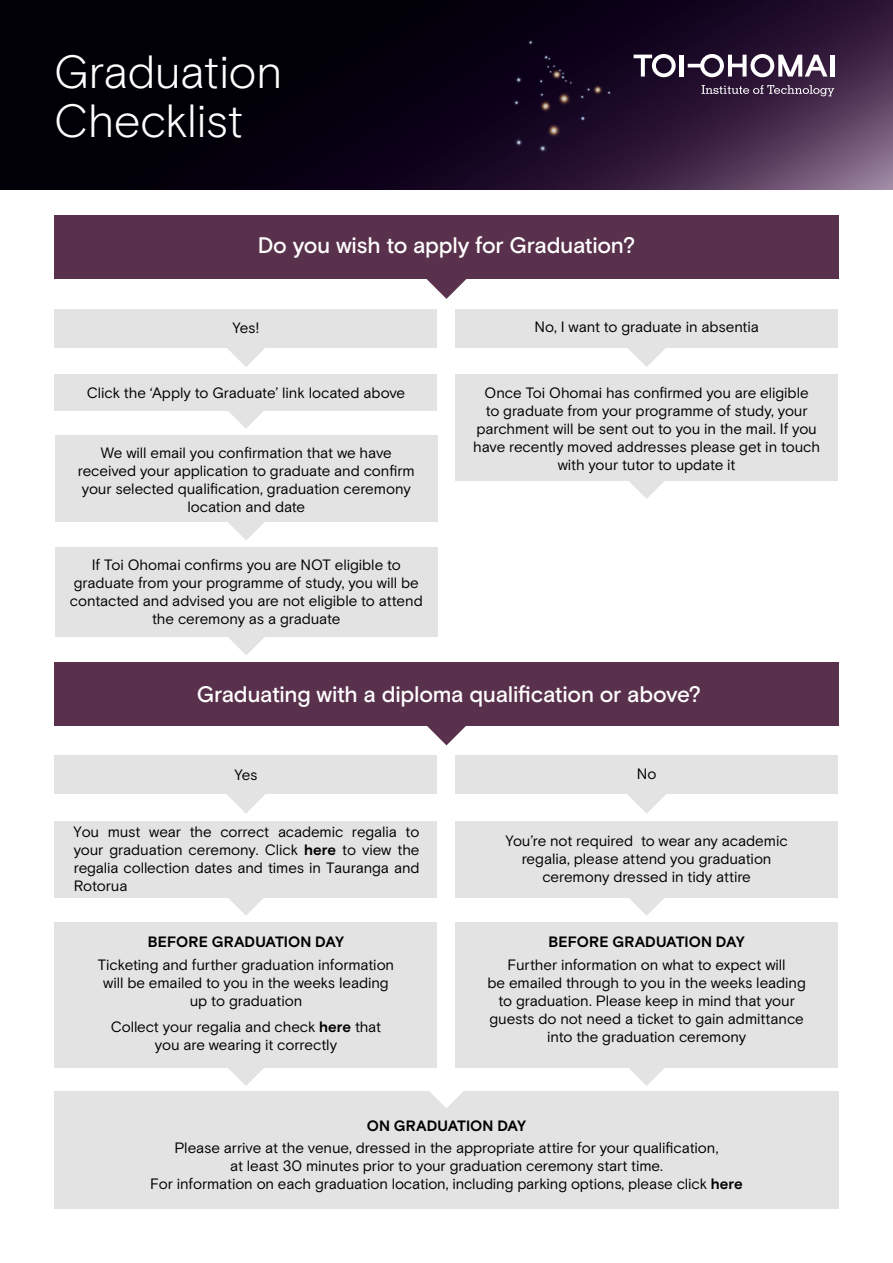
<style>
.page{position:relative;width:893px;height:1263px;background:#fff}
.page>*{position:absolute;margin:0;border:0;box-sizing:border-box;transform-origin:0 0}
.t1{font:300 46.5px/49.5px "Basis Grotesque Pro";letter-spacing:-.005em;color:#fff}
.t2{font:500 22.5px "Basis Grotesque Pro";letter-spacing:-.015em;color:#fff}
.t3{font:15px/18px "Basis Grotesque Pro";letter-spacing:-.005em;color:#000;text-align:center}
.t4{font:700 15px "Basis Grotesque Pro";letter-spacing:.005em;color:#000}
.s1{font-weight:700}
</style>
<div class="page">
<img style="left:0;top:0;width:893px;height:189px">
<img style="left:482px;top:24px;width:154px;height:140px">
<svg style="left:634px;top:54px;width:42px;height:23px"></svg>
<hr style="left:680px;top:55px;width:4px;height:22px;background:#fff">
<hr style="left:830px;top:55px;width:4px;height:22px;background:#fff">
<svg style="left:688px;top:54px;width:139px;height:23px"></svg>
<svg style="left:701px;top:85px;width:133px;height:11px"></svg>
<svg style="left:229px;top:411px;width:34px;height:17px"></svg>
<svg style="left:426px;top:279px;width:41px;height:20px"></svg>
<div style="left:54px;top:215px;width:785px;height:64px;background:#5a314c"></div>
<svg style="left:626px;top:347px;width:42px;height:20px"></svg>
<div style="left:455px;top:309px;width:383px;height:38px;background:#e3e3e3"></div>
<svg style="left:225px;top:347px;width:42px;height:20px"></svg>
<div style="left:55px;top:309px;width:382px;height:38px;background:#e3e3e3"></div>
<div style="left:55px;top:375px;width:382px;height:36px;background:#e3e3e3"></div>
<svg style="left:629px;top:481px;width:35px;height:18px"></svg>
<div style="left:455px;top:375px;width:383px;height:106px;background:#e3e3e3"></div>
<svg style="left:427px;top:726px;width:39px;height:19px"></svg>
<div style="left:54px;top:662px;width:785px;height:64px;background:#5a314c"></div>
<svg style="left:228px;top:522px;width:37px;height:18px"></svg>
<div style="left:55px;top:435px;width:383px;height:87px;background:#e3e3e3"></div>
<svg style="left:225px;top:636px;width:42px;height:19px"></svg>
<div style="left:55px;top:547px;width:383px;height:89px;background:#e3e3e3"></div>
<svg style="left:627px;top:794px;width:39px;height:20px"></svg>
<div style="left:455px;top:755px;width:383px;height:39px;background:#e3e3e3"></div>
<svg style="left:227px;top:794px;width:38px;height:19px"></svg>
<div style="left:55px;top:755px;width:382px;height:39px;background:#e3e3e3"></div>
<svg style="left:629px;top:898px;width:35px;height:18px"></svg>
<div style="left:455px;top:821px;width:383px;height:77px;background:#e3e3e3"></div>
<svg style="left:229px;top:898px;width:34px;height:17px"></svg>
<div style="left:55px;top:821px;width:382px;height:77px;background:#e3e3e3"></div>
<svg style="left:228px;top:1068px;width:36px;height:18px"></svg>
<div style="left:55px;top:922px;width:382px;height:146px;background:#e3e3e3"></div>
<svg style="left:629px;top:1068px;width:35px;height:18px"></svg>
<div style="left:455px;top:922px;width:383px;height:146px;background:#e3e3e3"></div>
<div style="left:55px;top:1091px;width:784px;height:118px;background:#e3e3e3"></div>
<svg style="left:430px;top:1091px;width:33px;height:17px"></svg>
<h1 class="t1" style="left:54px;top:47px;width:230px">Graduation<br>Checklist</h1>
<h2 class="t2" style="left:258px;top:232px;width:379px">Do you wish to apply for Graduation?</h2>
<p class="t3" style="left:232px;top:319px;width:29px">Yes!</p>
<p class="t3" style="left:534px;top:318px;width:226px">No, I want to graduate in absentia</p>
<p class="t3" style="left:87px;top:384px;width:320px">Click the ‘Apply to Graduate’ link located above</p>
<p class="t3" style="left:473px;top:384px;width:348px">Once Toi Ohomai has confirmed you are eligible<br>to graduate from your programme of study, your parchment will be sent out to you in the mail. If you have recently moved addresses please get in touch with your tutor to update it</p>
<p class="t3" style="left:78px;top:444px;width:338px">We will email you confirmation that we have received your application to graduate and confirm your selected qualification, graduation ceremony location and date</p>
<p class="t3" style="left:70px;top:556px;width:354px">If Toi Ohomai confirms you are NOT eligible to graduate from your programme of study, you will be contacted and advised you are not eligible to attend the ceremony as a graduate</p>
<h2 class="t2" style="left:197px;top:680px;width:506px">Graduating with a diploma qualification or above?</h2>
<p class="t3" style="left:234px;top:766px;width:25px">Yes</p>
<p class="t3" style="left:637px;top:765px;width:21px">No</p>
<p class="t3" style="left:74px;top:823px;width:347px;text-align:justify">You must wear the correct academic regalia to your graduation ceremony. Click <span class="s1">here</span> to view the regalia collection dates and times in Tauranga and Rotorua</p>
<p class="t4" style="left:148px;top:933px;width:198px">BEFORE GRADUATION DAY</p>
<p class="t3" style="left:98px;top:956px;width:298px">Ticketing and further graduation information will be emailed to you in the weeks leading up to graduation</p>
<p class="t3" style="left:111px;top:1018px;width:272px">Collect your regalia and check <span class="s1">here</span> that you are wearing it correctly</p>
<p class="t3" style="left:506px;top:832px;width:284px">You’re not required to wear any academic regalia, please attend you graduation ceremony dressed in tidy attire</p>
<p class="t4" style="left:549px;top:933px;width:198px">BEFORE GRADUATION DAY</p>
<p class="t3" style="left:487px;top:956px;width:320px">Further information on what to expect will<br>be emailed through to you in the weeks leading to graduation. Please keep in mind that your guests do not need a ticket to gain admittance into the graduation ceremony</p>
<p class="t4" style="left:367px;top:1117px;width:161px">ON GRADUATION DAY</p>
<p class="t3" style="left:150px;top:1139px;width:594px">Please arrive at the venue, dressed in the appropriate attire for your qualification,<br>at least 30 minutes prior to your graduation ceremony start time.<br>For information on each graduation location, including parking options, please click <span class="s1">here</span></p>
</div>
